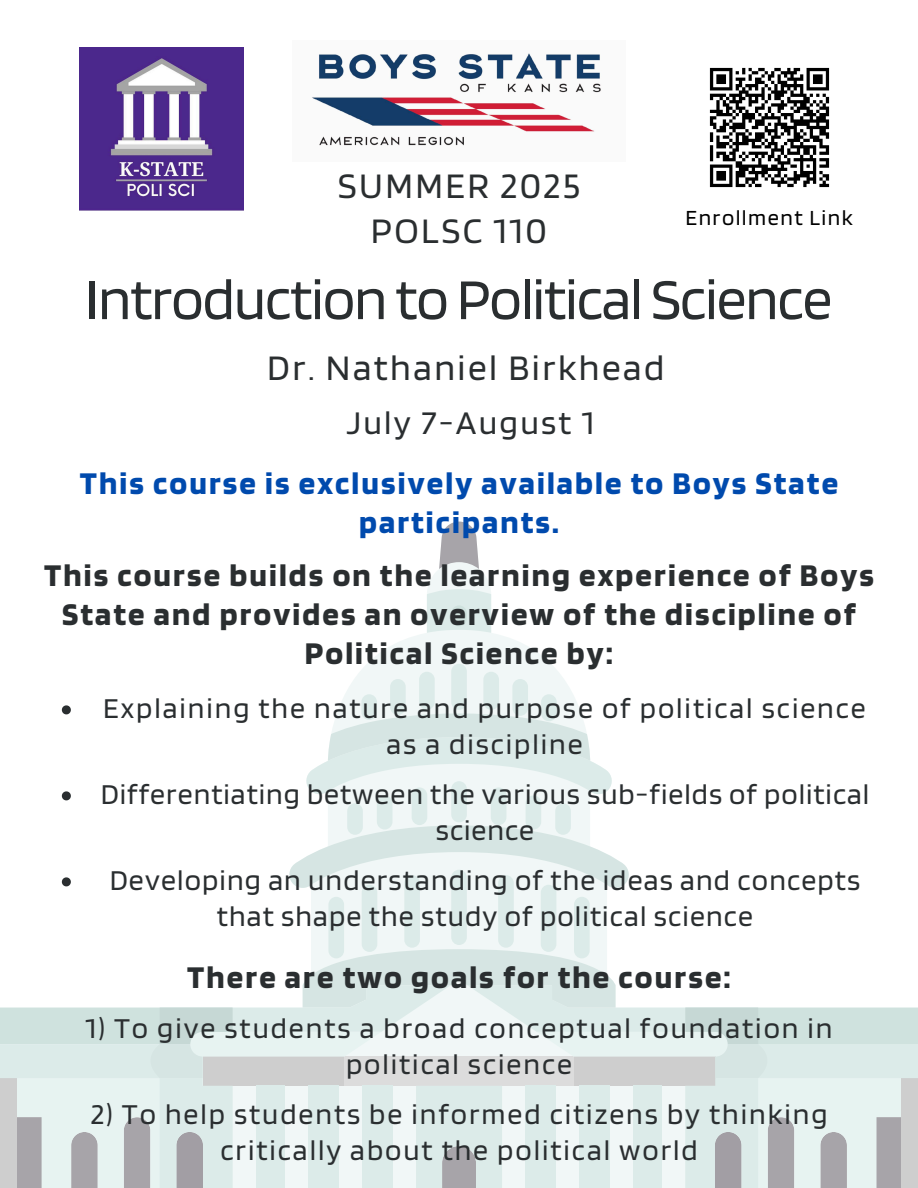
<style>
.page{position:relative;width:918px;height:1188px;background:#fff}
.page>*{position:absolute;margin:0;border:0;box-sizing:border-box;transform-origin:0 0}
.t1{font:60px "Blinker";letter-spacing:-.02em;color:#2a2e30}
.t2{font:37.5px/45px "Blinker";letter-spacing:.065em;color:#2a2e30;text-align:center}
.t3{font:34.5px "Blinker";letter-spacing:.065em;color:#2a2e30}
.t4{font:700 33px/39px "Blinker";letter-spacing:.065em;color:#2a2e30;text-align:center}
.t5{font:700 33px/39px "Blinker";letter-spacing:.065em;color:#004aad;text-align:center}
.t6{font:30px/36px "Blinker";letter-spacing:.065em;color:#2a2e30;text-align:center}
.t7{font:30px/36px "Blinker";letter-spacing:.04em;color:#2a2e30;text-align:center}
.t8{font:30px/36px "Blinker";letter-spacing:.035em;color:#2a2e30;text-align:center}
.t9{font:22.5px "Blinker";letter-spacing:.065em;color:#000}
</style>
<div class="page">
<svg style="left:61px;top:569px;width:546px;height:380px"></svg>
<svg style="left:288px;top:826px;width:341px;height:62px"></svg>
<svg style="left:305px;top:713px;width:307px;height:81px"></svg>
<svg style="left:427px;top:589px;width:64px;height:44px;background:#deecea"></svg>
<svg style="left:439px;top:522px;width:40px;height:47px"></svg>
<svg style="left:0;top:949px;width:918px;height:239px"></svg>
<div style="left:451px;top:870px;width:16px;height:75px;background:#dcebe9;border-radius:8px"></div>
<div style="left:404px;top:875px;width:16px;height:73px;background:#dcebe9;border-radius:8px"></div>
<div style="left:362px;top:885px;width:15px;height:67px;background:#dcebe9;border-radius:8px"></div>
<div style="left:328px;top:897px;width:16px;height:61px;background:#dcebe9;border-radius:8px"></div>
<div style="left:498px;top:875px;width:16px;height:73px;background:#dcebe9;border-radius:8px"></div>
<div style="left:541px;top:885px;width:15px;height:67px;background:#dcebe9;border-radius:8px"></div>
<div style="left:574px;top:897px;width:16px;height:61px;background:#dcebe9;border-radius:8px"></div>
<div style="left:451px;top:781px;width:16px;height:41px;background:#dcebe9;border-radius:8px"></div>
<div style="left:412px;top:787px;width:15px;height:38px;background:#dcebe9;border-radius:8px"></div>
<div style="left:377px;top:795px;width:16px;height:35px;background:#dcebe9;border-radius:8px"></div>
<div style="left:347px;top:803px;width:16px;height:32px;background:#dcebe9;border-radius:8px"></div>
<div style="left:491px;top:787px;width:15px;height:38px;background:#dcebe9;border-radius:8px"></div>
<div style="left:526px;top:795px;width:15px;height:35px;background:#dcebe9;border-radius:8px"></div>
<div style="left:555px;top:803px;width:16px;height:32px;background:#dcebe9;border-radius:8px"></div>
<div style="left:451px;top:664px;width:16px;height:46px;background:#dcebe9;border-radius:8px"></div>
<div style="left:419px;top:672px;width:16px;height:38px;background:#dcebe9;border-radius:8px"></div>
<div style="left:390px;top:679px;width:16px;height:36px;background:#dcebe9;border-radius:8px"></div>
<div style="left:361px;top:694px;width:16px;height:26px;background:#dcebe9;border-radius:8px"></div>
<div style="left:483px;top:672px;width:16px;height:38px;background:#dcebe9;border-radius:8px"></div>
<div style="left:512px;top:679px;width:16px;height:37px;background:#dcebe9;border-radius:8px"></div>
<div style="left:541px;top:694px;width:16px;height:27px;background:#dcebe9;border-radius:8px"></div>
<div style="left:451px;top:605px;width:16px;height:21px;background:#cfe2de;border-radius:8px"></div>
<svg style="left:62px;top:705px;width:9px;height:9px"></svg>
<svg style="left:62px;top:791px;width:9px;height:9px"></svg>
<svg style="left:62px;top:877px;width:9px;height:9px"></svg>
<img style="left:312px;top:53px;width:289px;height:93px">
<img style="left:709px;top:67px;width:121px;height:121px">
<img style="left:80px;top:47px;width:163px;height:163px">
<p class="t2" style="left:338px;top:162px;width:244px">SUMMER 2025<br>POLSC 110</p>
<h5 class="t1" style="left:86px;top:262px;width:748px">IntroductiontoPolitical Science</h5>
<p class="t2" style="left:267px;top:344px;width:399px">Dr. Nathaniel Birkhead</p>
<p class="t3" style="left:346px;top:400px;width:249px">July 7-August 1</p>
<p class="t9" style="left:685px;top:203px;width:169px">Enrollment Link</p>
<p class="t5" style="left:80px;top:463px;width:760px">This course is exclusively available to Boys State participants.</p>
<p class="t4" style="left:44px;top:555px;width:831px">This course builds on the learning experience of Boys<br>State and provides an overview of the discipline of<br>Political Science by:</p>
<p class="t6" style="left:103px;top:690px;width:764px">Explaining the nature and purpose of political science as a discipline</p>
<p class="t8" style="left:101px;top:776px;width:770px">Differentiating between the various sub-fields of political science</p>
<h1 class="t7" style="left:110px;top:862px;width:752px">Developing an understanding of the ideas and concepts that shape the study of political science</h1>
<h3 class="t4" style="left:187px;top:957px;width:545px">There are two goals for the course:</h3>
<h4 class="t6" style="left:86px;top:1010px;width:748px">1) To give students a broad conceptual foundation in political science</h4>
<h4 class="t6" style="left:91px;top:1096px;width:738px">2) To help students be informed citizens by thinking critically about the political world</h4>
</div>
